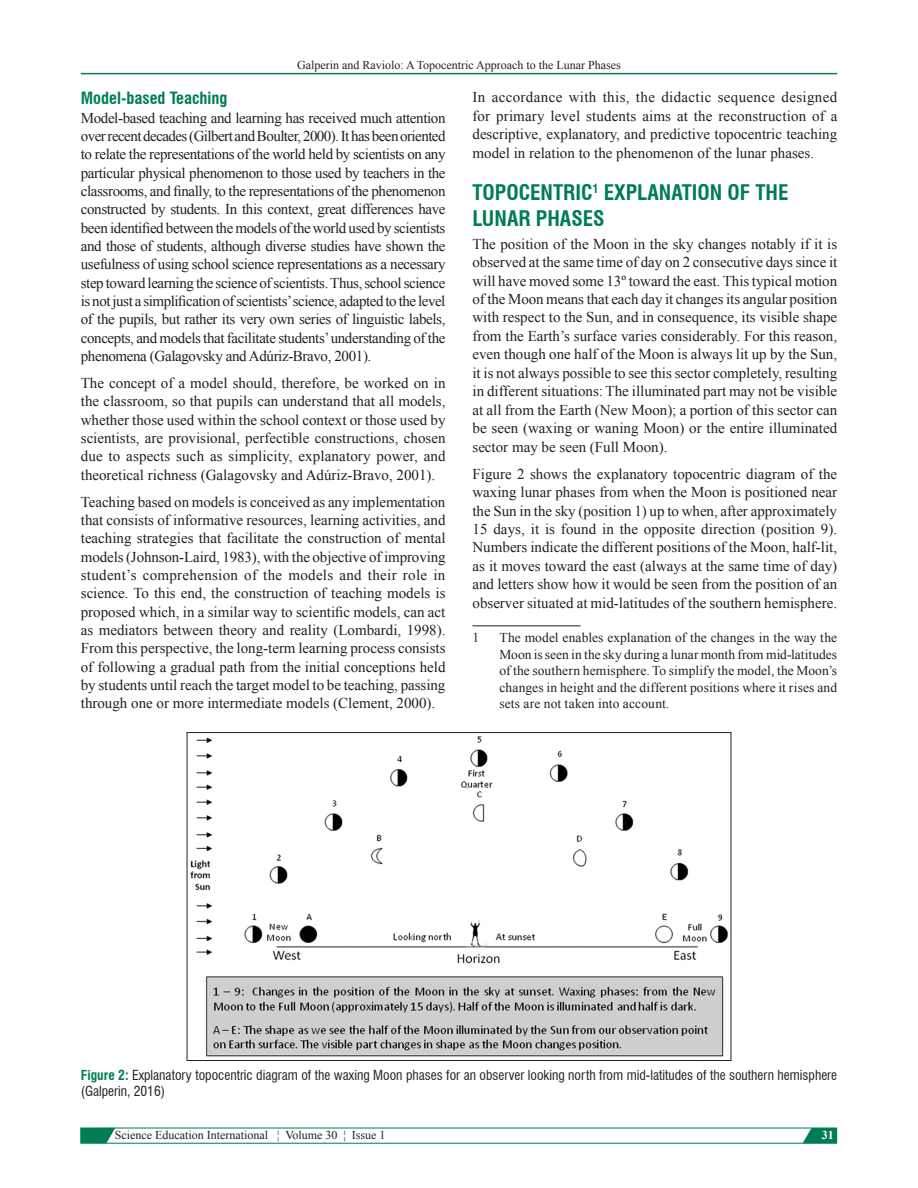
<style>
.page{position:relative;width:918px;height:1188px;background:#fff}
.page>*{position:absolute;margin:0;border:0;box-sizing:border-box;transform-origin:0 0}
.t1{font:700 condensed 21px/25.7px "Swiss 721 BT";color:#017e50}
.t2{font:700 condensed 16.5px "Swiss 721 BT";color:#017e50}
.TX{font:15px/18.3px "Times New Roman";color:#231f20;text-align:justify}
.FN{font:13.5px/16.5px "Times New Roman";letter-spacing:.01em;color:#231f20;text-align:justify}
.FGC{font:condensed 13.5px/16.2px "Swiss 721 BT";color:#231f20}
.t3{font:12px "Times New Roman";color:#231f20}
.t4{font:700 12px "Times New Roman";color:#fff}
.s1{font-weight:700;color:#017e50}
</style>
<div class="page">
<hr style="left:81px;top:73px;width:756px;height:1px;background:#017e50">
<svg style="left:80px;top:1128px;width:758px;height:16px"></svg>
<hr style="left:473px;top:625px;width:108px;height:1px;background:#231f20">
<img style="left:190px;top:736px;width:538px;height:321px">
<p class="t3" style="left:297px;top:56px;width:325px">Galperin and Raviolo: A Topocentric Approach to the Lunar Phases</p>
<h2 class="t2" style="left:81px;top:88px;width:148px">Model-based Teaching</h2>
<p class="TX" style="left:81px;top:108px;width:366px">Model-based teaching and learning has received much attention over recent decades (Gilbert and Boulter, 2000). It has been oriented to relate the representations of the world held by scientists on any particular physical phenomenon to those used by teachers in the classrooms, and finally, to the representations of the phenomenon constructed by students. In this context, great differences have been identified between the models ofthe world used by scientists and those of students, although diverse studies have shown the usefulness of using school science representations as a necessary step toward learning the science of scientists. Thus, school science is notjust a simplification of scientists’science, adapted to the level of the pupils, but rather its very own series of linguistic labels, concepts, and models that facilitate students’ understanding of the phenomena (Galagovsky and Adúriz-Bravo, 2001).</p>
<p class="TX" style="left:81px;top:373px;width:366px">The concept of a model should, therefore, be worked on in the classroom, so that pupils can understand that all models, whether those used within the school context or those used by scientists, are provisional, perfectible constructions, chosen due to aspects such as simplicity, explanatory power, and theoretical richness (Galagovsky and Adúriz-Bravo, 2001).</p>
<p class="TX" style="left:81px;top:492px;width:366px">Teaching based on models is conceived as any implementation that consists of informative resources, learning activities, and teaching strategies that facilitate the construction of mental models (Johnson-Laird, 1983), with the objective of improving student’s comprehension of the models and their role in science. To this end, the construction of teaching models is proposed which, in a similar way to scientific models, can act as mediators between theory and reality (Lombardi, 1998).<br>From this perspective, the long-term learning process consists of following a gradual path from the initial conceptions held by students until reach the target model to be teaching, passing through one or more intermediate models (Clement, 2000).</p>
<p class="TX" style="left:473px;top:88px;width:366px">In accordance with this, the didactic sequence designed for primary level students aims at the reconstruction of a descriptive, explanatory, and predictive topocentric teaching model in relation to the phenomenon of the lunar phases.</p>
<h1 class="t1" style="left:473px;top:180px;width:318px">TOPOCENTRIC<sup>1</sup> EXPLANATION OF THE<br>LUNAR PHASES</h1>
<p class="TX" style="left:473px;top:234px;width:366px">The position of the Moon in the sky changes notably if it is observed at the same time of day on 2 consecutive days since it will have moved some 13º toward the east. This typical motion of the Moon means that each day it changes its angular position with respect to the Sun, and in consequence, its visible shape from the Earth’s surface varies considerably. For this reason, even though one half of the Moon is always lit up by the Sun, it is not always possible to see this sector completely, resulting in different situations: The illuminated part may not be visible at all from the Earth (New Moon); a portion of this sector can be seen (waxing or waning Moon) or the entire illuminated sector may be seen (Full Moon).</p>
<p class="TX" style="left:473px;top:464px;width:366px">Figure 2 shows the explanatory topocentric diagram of the waxing lunar phases from when the Moon is positioned near the Sun in the sky (position 1) up to when, after approximately 15 days, it is found in the opposite direction (position 9).<br>Numbers indicate the different positions of the Moon, half-lit, as it moves toward the east (always at the same time of day) and letters show how it would be seen from the position of an observer situated at mid-latitudes of the southern hemisphere.</p>
<p class="FN" style="left:473px;top:629px;width:8px">1</p>
<p class="FN" style="left:500px;top:629px;width:339px">The model enables explanation of the changes in the way the Moon is seen in the sky during a lunar month from mid-latitudes of the southern hemisphere. To simplify the model, the Moon’s changes in height and the different positions where it rises and sets are not taken into account.</p>
<p class="FGC" style="left:81px;top:1067px;width:758px"><span class="s1">Figure 2:</span> Explanatory topocentric diagram of the waxing Moon phases for an observer looking north from mid-latitudes of the southern hemisphere (Galperin, 2016)</p>
<p class="t3" style="left:115px;top:1127px;width:272px">Science Education International ¦ Volume 30 ¦ Issue 1</p>
<p class="t4" style="left:822px;top:1127px;width:13px">31</p>
</div>
